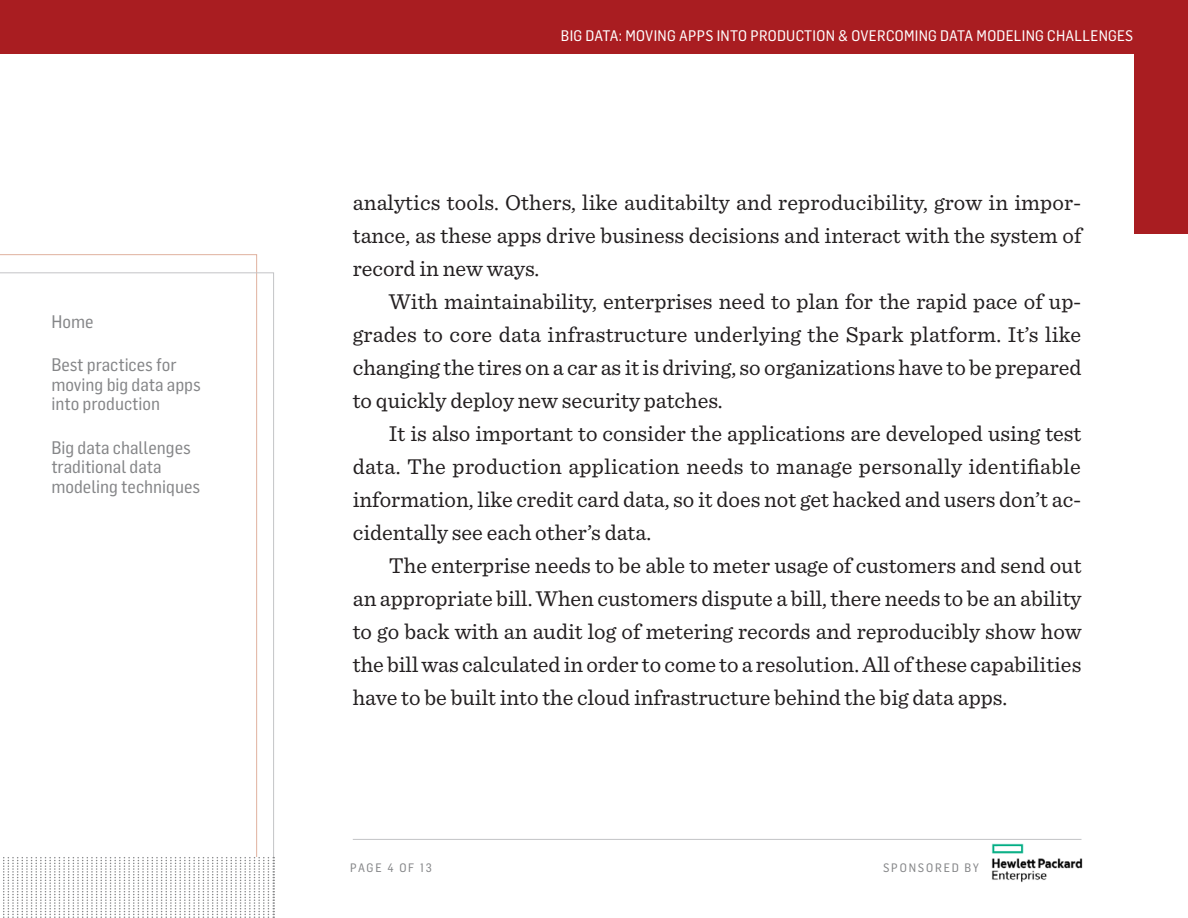
<style>
.page{position:relative;width:1188px;height:918px;background:#fff}
.page>*{position:absolute;margin:0;border:0;box-sizing:border-box;transform-origin:0 0}
.body_copy{font:22.5px/33px "Sentinel";color:#231f20;text-align:justify}
.body_copy-first_para{font:22.5px/33px "Sentinel";color:#231f20;text-align:justify}
.t1{font:17.85px/19.5px "Flama Semicondensed Basic";color:#858688}
.t2{font:15px "Flama Semicondensed Basic";letter-spacing:.02em;color:#fff}
.t3{font:12px "Flama Semicondensed Basic";letter-spacing:.15em;color:#858688}
</style>
<div class="page">
<svg style="left:0;top:272px;width:274px;height:585px"></svg>
<hr style="left:353px;top:839px;width:728px;height:1px;background:#c3c4c6">
<img style="left:991px;top:843px;width:92px;height:40px">
<div style="left:1134px;top:0;width:54px;height:234px;background:#a91d21"></div>
<div style="left:0;top:0;width:1188px;height:54px;background:#a91d21"></div>
<svg style="left:3px;top:857px;width:271px;height:61px"></svg>
<p class="t1" style="left:51px;top:311px;width:44px">Home</p>
<p class="t1" style="left:51px;top:354px;width:151px">Best practices for moving big data apps into production</p>
<p class="t1" style="left:51px;top:437px;width:150px">Big data challenges traditional data modeling techniques</p>
<p class="t2" style="left:561px;top:26px;width:574px">BIG DATA: MOVING APPS INTO PRODUCTION &amp; OVERCOMING DATA MODELING CHALLENGES</p>
<p class="body_copy-first_para" style="left:353px;top:185px;width:730px">analytics tools. Others, like auditabilty and reproducibility, grow in impor&shy;tance, as these apps drive business decisions and interact with the system of record in new ways.</p>
<p class="body_copy" style="left:353px;top:284px;width:730px;text-indent:36px">With maintainability, enterprises need to plan for the rapid pace of up&shy;grades to core data infrastructure underlying the Spark platform. It’s like changing the tires on a car as it is driving, so organizations have to be prepared to quickly deploy new security patches.</p>
<p class="body_copy" style="left:353px;top:416px;width:730px;text-indent:36px">It is also important to consider the applications are developed using test data. The production application needs to manage personally identifiable information, like credit card data, so it does not get hacked and users don’t ac&shy;cidentally see each other’s data.</p>
<p class="body_copy" style="left:353px;top:548px;width:730px;text-indent:36px">The enterprise needs to be able to meter usage of customers and send out an appropriate bill. When customers dispute a bill, there needs to be an ability to go back with an audit log of metering records and reproducibly show how the bill was calculated in order to come to a resolution. All of these capabilities have to be built into the cloud infrastructure behind the big data apps.</p>
<p class="t3" style="left:350px;top:860px;width:83px">PAGE 4 OF 13</p>
<p class="t3" style="left:883px;top:860px;width:98px">SPONSORED BY</p>
</div>
